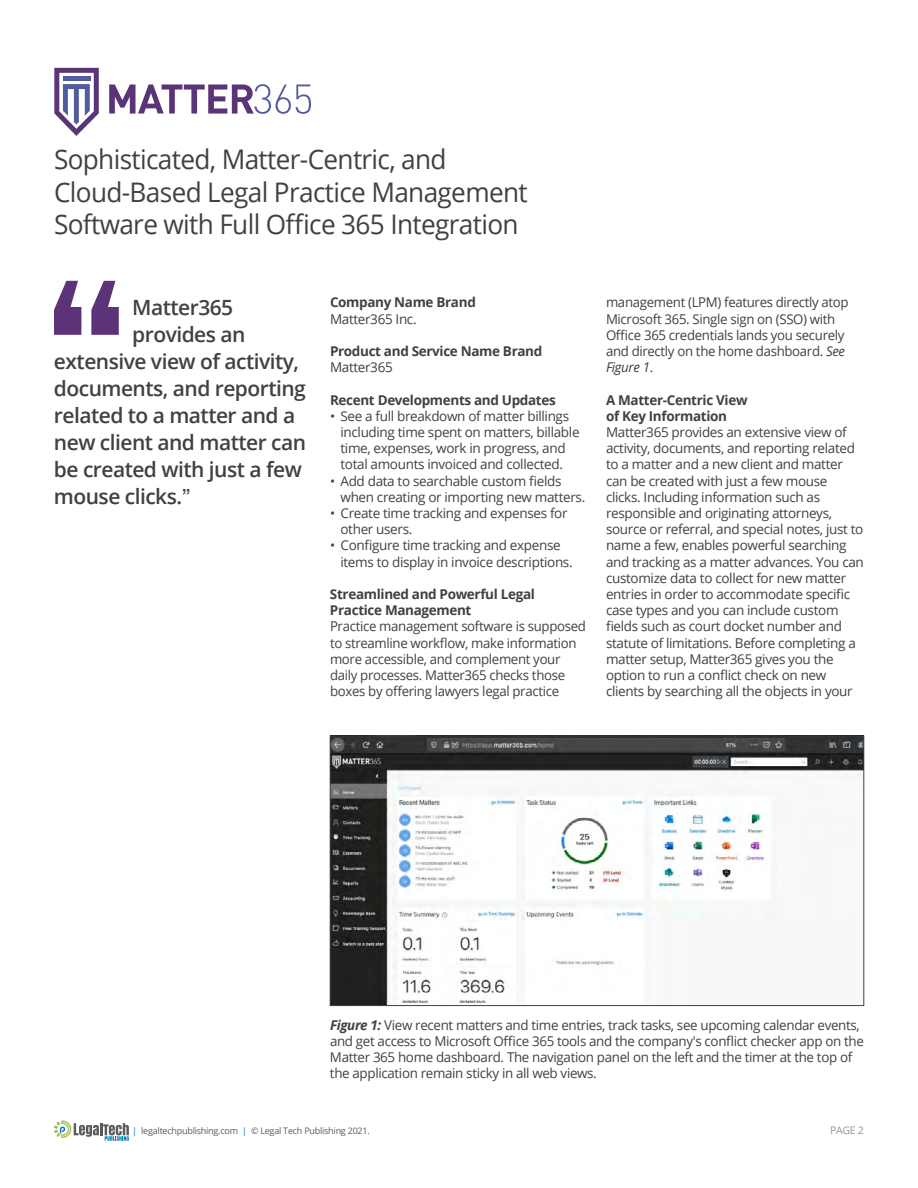
<style>
.page{position:relative;width:918px;height:1188px;background:#fff}
.page>*{position:absolute;margin:0;border:0;box-sizing:border-box;transform-origin:0 0}
.t1{font:27px/32.4px "Open Sans";letter-spacing:-.025em;color:#414042}
.t2{font:600 21px "Open Sans";letter-spacing:-.025em;color:#414042}
.t3{font:13.5px/16.2px "Open Sans";letter-spacing:-.025em;color:#414042}
.t4{font:700 13.5px/16.2px "Open Sans";letter-spacing:-.025em;color:#414042}
.t5{font:10.5px "Open Sans";color:#939598}
.t6{font:9px "Open Sans";letter-spacing:-.025em;color:#595b5d}
.s1{font-family:"Helvetica Neue LT Std";font-weight:400}
.s2{font-style:italic}
.s3{font-weight:700;font-style:italic}
.s4{color:#0480b6}
</style>
<div class="page">
<svg style="left:54px;top:1120px;width:75px;height:21px"></svg>
<svg style="left:54px;top:281px;width:27px;height:54px"></svg>
<svg style="left:91px;top:281px;width:28px;height:54px"></svg>
<svg style="left:109px;top:84px;width:202px;height:30px"></svg>
<svg style="left:54px;top:68px;width:45px;height:68px"></svg>
<img style="left:332px;top:738px;width:530px;height:266px">
<div style="left:330px;top:736px;width:534px;height:270px;border:1px solid #414042"></div>
<h1 class="t1" style="left:54px;top:142px;width:475px">Sophisticated, Matter-Centric, and<br>Cloud-Based Legal Practice Management<br>Software with Full Office 365 Integration</h1>
<h2 class="t2" style="left:132px;top:293px;width:102px">Matter365</h2>
<h2 class="t2" style="left:132px;top:320px;width:115px">provides an</h2>
<h2 class="t2" style="left:54px;top:347px;width:247px">extensive view of activity,</h2>
<h2 class="t2" style="left:54px;top:374px;width:253px">documents, and reporting</h2>
<h2 class="t2" style="left:54px;top:401px;width:243px">related to a matter and a</h2>
<h2 class="t2" style="left:54px;top:428px;width:254px">new client and matter can</h2>
<h2 class="t2" style="left:54px;top:455px;width:249px">be created with just a few</h2>
<h2 class="t2" style="left:54px;top:482px;width:138px">mouse clicks.<span class="s1">”</span></h2>
<p class="t4" style="left:330px;top:294px;width:147px">Company Name Brand</p>
<p class="t3" style="left:330px;top:310px;width:88px">Matter365 Inc.</p>
<p class="t4" style="left:330px;top:343px;width:214px">Product and Service Name Brand</p>
<p class="t3" style="left:330px;top:359px;width:64px">Matter365</p>
<p class="t4" style="left:330px;top:391px;width:227px">Recent Developments and Updates</p>
<p class="t3" style="left:341px;top:407px;width:241px;text-indent:-11px">• See a full breakdown of matter billings including time spent on matters, billable time, expenses, work in progress, and total amounts invoiced and collected.</p>
<p class="t3" style="left:341px;top:472px;width:246px;text-indent:-11px">• Add data to searchable custom fields when creating or importing new matters.</p>
<p class="t3" style="left:341px;top:505px;width:229px;text-indent:-11px">• Create time tracking and expenses for other users.</p>
<p class="t3" style="left:340px;top:537px;width:234px;text-indent:-10px">• Configure time tracking and expense items to display in invoice descriptions.</p>
<p class="t4" style="left:330px;top:586px;width:206px">Streamlined and Powerful Legal<br>Practice Management</p>
<p class="t3" style="left:330px;top:618px;width:258px">Practice management software is supposed to streamline workflow, make information more accessible, and complement your daily processes. Matter365 checks those boxes by offering lawyers legal practice</p>
<p class="t3" style="left:606px;top:294px;width:244px">management (LPM) features directly atop Microsoft 365. Single sign on (SSO) with Office 365 credentials lands you securely and directly on the home dashboard. <span class="s2">See Figure 1</span>.</p>
<p class="t4" style="left:606px;top:391px;width:143px">A Matter-Centric View of Key Information</p>
<p class="t3" style="left:606px;top:424px;width:259px">Matter365 provides an extensive view of activity, documents, and reporting related to a matter and a new client and matter can be created with just a few mouse clicks. Including information such as responsible and originating attorneys, source or referral, and special notes, just to name a few, enables powerful searching and tracking as a matter advances. You can customize data to collect for new matter entries in order to accommodate specific case types and you can include custom fields such as court docket number and statute of limitations. Before completing a matter setup, Matter365 gives you the option to run a conflict check on new clients by searching all the objects in your</p>
<p class="t3" style="left:330px;top:1016px;width:535px"><span class="s3">Figure 1:</span> View recent matters and time entries, track tasks, see upcoming calendar events, and get access to Microsoft Office 365 tools and the company's conflict checker app on the Matter 365 home dashboard. The navigation panel on the left and the timer at the top of the application remain sticky in all web views.</p>
<p class="t6" style="left:132px;top:1125px;width:239px"><span class="s4">|</span> legaltechpublishing.com <span class="s4">|</span> © Legal Tech Publishing 2021.</p>
<p class="t5" style="left:830px;top:1123px;width:35px">PAGE 2</p>
</div>
